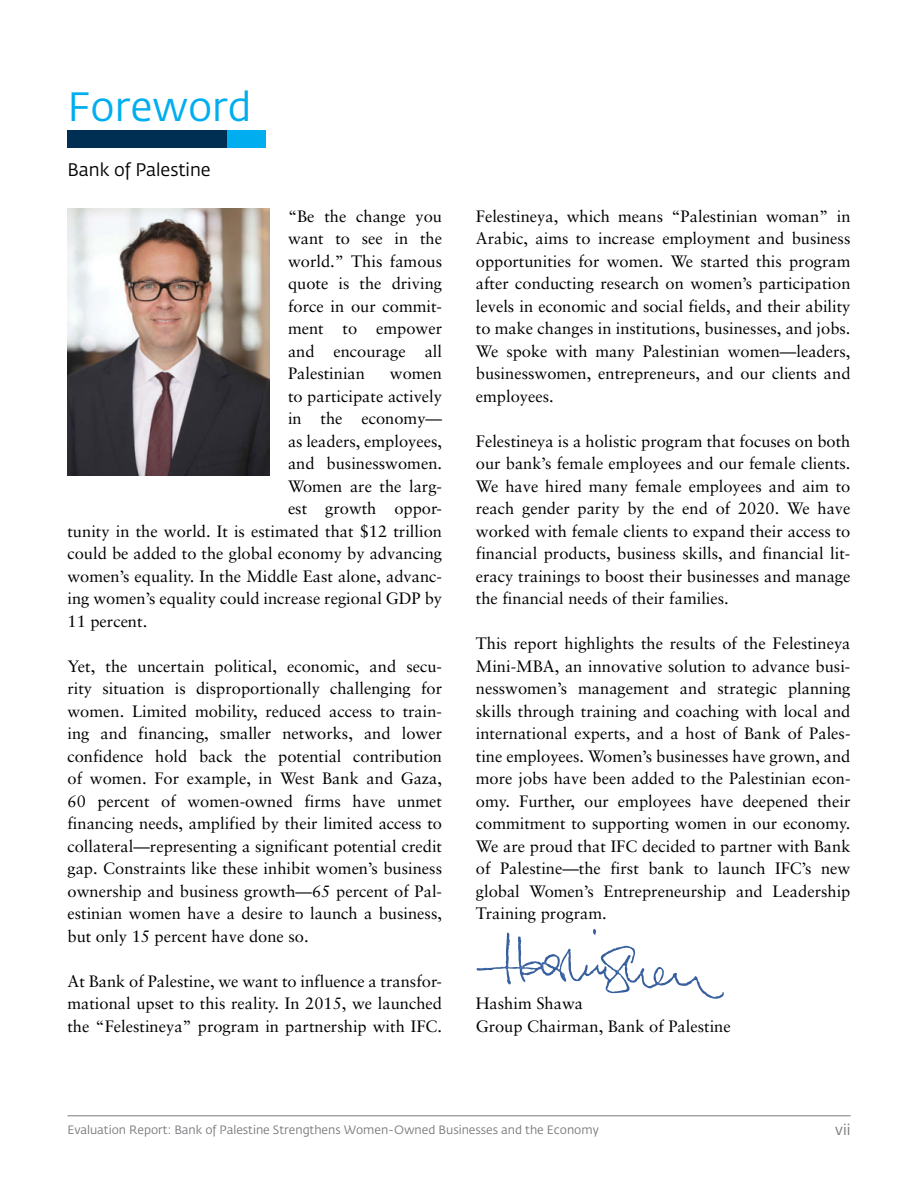
<style>
.page{position:relative;width:918px;height:1188px;background:#fff}
.page>*{position:absolute;margin:0;border:0;box-sizing:border-box;transform-origin:0 0}
.t1{font:40.5px "Fedra Sans Std";color:#00aeef}
.t2{font:18px "Fedra Sans Std";color:#000}
.t3{font:16.5px/22.5px "Sabon";color:#000;text-align:justify}
.t4{font:15px "Fedra Sans Std";color:#797a7d}
.t5{font:12px "Fedra Sans Std";color:#797a7d}
</style>
<div class="page">
<hr style="left:68px;top:1115px;width:782px;height:1px;background:#797a7d">
<svg style="left:68px;top:130px;width:198px;height:17px;background:#004872"></svg>
<img style="left:68px;top:209px;width:202px;height:266px">
<svg style="left:476px;top:929px;width:248px;height:70px"></svg>
<h1 class="t1" style="left:68px;top:83px;width:186px">Foreword</h1>
<p class="t2" style="left:68px;top:159px;width:145px">Bank of Palestine</p>
<p class="t3" style="left:288px;top:204px;width:156px">“Be the change you want to see in the world.” This famous quote is the driving force in our commit&shy;ment to empower and encourage all Palestinian</p>
<p class="t3" style="left:390px;top:362px;width:54px">women</p>
<p class="t3" style="left:288px;top:384px;width:156px">to participate actively</p>
<p class="t3" style="left:288px;top:407px;width:156px">in the economy—</p>
<p class="t3" style="left:288px;top:429px;width:156px">as leaders, employees,</p>
<p class="t3" style="left:288px;top:452px;width:156px">and businesswomen.</p>
<p class="t3" style="left:288px;top:474px;width:156px">Women are the larg-</p>
<p class="t3" style="left:288px;top:497px;width:156px">est growth oppor-</p>
<p class="t3" style="left:67px;top:520px;width:376px">tunity in the world. It is estimated that $12 trillion</p>
<p class="t3" style="left:67px;top:542px;width:376px">could be added to the global economy by advancing</p>
<p class="t3" style="left:67px;top:565px;width:376px">women’s equality. In the Middle East alone, advanc-</p>
<p class="t3" style="left:67px;top:587px;width:376px">ing women’s equality could increase regional GDP by</p>
<p class="t3" style="left:67px;top:610px;width:81px">11 percent.</p>
<p class="t3" style="left:67px;top:655px;width:376px">Yet, the uncertain political, economic, and secu&shy;rity situation is disproportionally challenging for women. Limited mobility, reduced access to train&shy;ing and financing, smaller networks, and lower confidence hold back the potential contribution of women. For example, in West Bank and Gaza, 60 percent of women-owned firms have unmet financing needs, amplified by their limited access to collateral—representing a significant potential credit gap. Constraints like these inhibit women’s business ownership and business growth—65 percent of Pal&shy;estinian women have a desire to launch a business, but only 15 percent have done so.</p>
<p class="t3" style="left:67px;top:970px;width:376px">At Bank of Palestine, we want to influence a transfor&shy;mational upset to this reality. In 2015, we launched the “Felestineya” program in partnership with IFC.</p>
<p class="t3" style="left:476px;top:204px;width:376px">Felestineya, which means “Palestinian woman” in Arabic, aims to increase employment and business opportunities for women. We started this program after conducting research on women’s participation levels in economic and social fields, and their ability to make changes in institutions, businesses, and jobs.<br>We spoke with many Palestinian women—leaders, businesswomen, entrepreneurs, and our clients and employees.</p>
<p class="t3" style="left:476px;top:429px;width:376px">Felestineya is a holistic program that focuses on both our bank’s female employees and our female clients.<br>We have hired many female employees and aim to reach gender parity by the end of 2020. We have worked with female clients to expand their access to financial products, business skills, and financial lit&shy;eracy trainings to boost their businesses and manage the financial needs of their families.</p>
<p class="t3" style="left:476px;top:632px;width:376px">This report highlights the results of the Felestineya Mini-MBA, an innovative solution to advance busi&shy;nesswomen’s management and strategic planning skills through training and coaching with local and international experts, and a host of Bank of Pales&shy;tine employees. Women’s businesses have grown, and more jobs have been added to the Palestinian econ&shy;omy. Further, our employees have deepened their commitment to supporting women in our economy.<br>We are proud that IFC decided to partner with Bank of Palestine—the first bank to launch IFC’s new global Women’s Entrepreneurship and Leadership Training program.</p>
<p class="t3" style="left:476px;top:992px;width:256px">Hashim Shawa<br>Group Chairman, Bank of Palestine</p>
<p class="t5" style="left:68px;top:1123px;width:533px">Evaluation Report: Bank of Palestine Strengthens Women-Owned Businesses and the Economy</p>
<p class="t4" style="left:835px;top:1121px;width:17px">vii</p>
</div>
